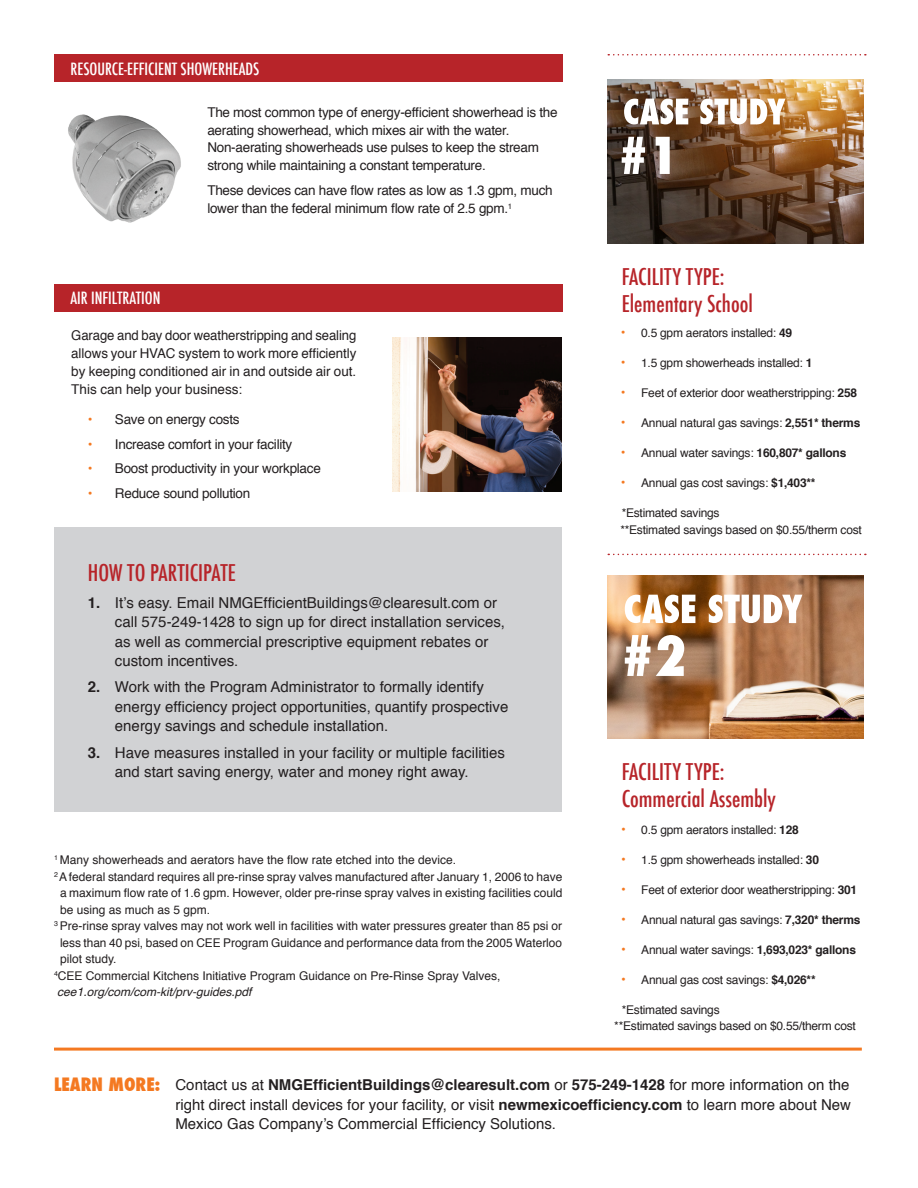
<style>
.page{position:relative;width:918px;height:1188px;background:#fff}
.page>*{position:absolute;margin:0;border:0;box-sizing:border-box;transform-origin:0 0}
.t1{font:500 condensed 22.5px/27px "Futura";color:#b72429}
.t2{font:500 condensed 16.5px "Futura";color:#fff}
.t3{font:15px/19.5px "Helvetica";color:#231f20}
.t4{font:13.5px/18px "Helvetica";letter-spacing:-.02em;color:#231f20}
.t5{font:12px/16.5px "Helvetica";letter-spacing:-.005em;color:#231f20}
.t6{font:italic 12px "Helvetica";color:#231f20}
.s1{color:#f47921}
.s2{font-weight:700}
.s3{font-size:13.5px;color:#f47921}
.s4{font-family:"Futura";font-weight:800;font-stretch:condensed;font-size:18px;color:#f47921}
</style>
<div class="page">
<div style="left:54px;top:54px;width:508px;height:28px;background:#b72429"></div>
<div style="left:54px;top:284px;width:508px;height:27px;background:#b72429"></div>
<div style="left:54px;top:528px;width:508px;height:284px;background:#d1d2d4"></div>
<img style="left:68px;top:114px;width:113px;height:109px">
<hr style="left:54px;top:1048px;width:808px;height:3px;background:#f47921">
<img style="left:608px;top:80px;width:256px;height:163px">
<svg style="left:624px;top:99px;width:162px;height:25px"></svg>
<svg style="left:622px;top:137px;width:48px;height:37px"></svg>
<svg style="left:608px;top:54px;width:258px;height:2px"></svg>
<img style="left:608px;top:575px;width:256px;height:164px">
<svg style="left:625px;top:595px;width:177px;height:28px"></svg>
<svg style="left:625px;top:635px;width:59px;height:41px"></svg>
<svg style="left:608px;top:554px;width:258px;height:1px"></svg>
<img style="left:392px;top:338px;width:170px;height:154px">
<h2 class="t2" style="left:70px;top:58px;width:190px">RESOURCE-EFFICIENT SHOWERHEADS</h2>
<h2 class="t2" style="left:70px;top:288px;width:91px">AIR INFILTRATION</h2>
<p class="t4" style="left:207px;top:103px;width:352px">The most common type of energy-efficient showerhead is the aerating showerhead, which mixes air with the water.<br>Non-aerating showerheads use pulses to keep the stream strong while maintaining a constant temperature.</p>
<p class="t4" style="left:207px;top:182px;width:347px">These devices can have flow rates as low as 1.3 gpm, much lower than the federal minimum flow rate of 2.5 gpm.<sup>1</sup></p>
<p class="t4" style="left:71px;top:327px;width:287px;text-align:justify">Garage and bay door weatherstripping and sealing allows your HVAC system to work more efficiently by keeping conditioned air in and outside air out.<br>This can help your business:</p>
<p class="t4" style="left:88px;top:411px;width:153px"><span class="s1">•</span> Save on energy costs</p>
<p class="t4" style="left:88px;top:435px;width:206px"><span class="s1">•</span> Increase comfort in your facility</p>
<p class="t4" style="left:88px;top:460px;width:234px"><span class="s1">•</span> Boost productivity in your workplace</p>
<p class="t4" style="left:88px;top:485px;width:164px"><span class="s1">•</span> Reduce sound pollution</p>
<h1 class="t1" style="left:88px;top:560px;width:149px">HOW TO PARTICIPATE</h1>
<p class="t3" style="left:115px;top:593px;width:392px;text-indent:-27px"><span class="s2">1.</span> It’s easy. Email NMGEfficientBuildings@clearesult.com or call 575-249-1428 to sign up for direct installation services, as well as commercial prescriptive equipment rebates or custom incentives.</p>
<p class="t3" style="left:115px;top:678px;width:395px;text-indent:-27px"><span class="s2">2.</span> Work with the Program Administrator to formally identify energy efficiency project opportunities, quantify prospective energy savings and schedule installation.</p>
<p class="t3" style="left:115px;top:743px;width:392px;text-indent:-27px"><span class="s2">3.</span> Have measures installed in your facility or multiple facilities and start saving energy, water and money right away.</p>
<p class="t5" style="left:54px;top:852px;width:404px"><sup>1</sup> Many showerheads and aerators have the flow rate etched into the device.</p>
<p class="t5" style="left:54px;top:869px;width:510px"><sup>2</sup> A federal standard requires all pre-rinse spray valves manufactured after January 1, 2006 to have</p>
<p class="t5" style="left:60px;top:885px;width:504px">a maximum flow rate of 1.6 gpm. However, older pre-rinse spray valves in existing facilities could</p>
<p class="t5" style="left:60px;top:902px;width:152px">be using as much as 5 gpm.</p>
<p class="t5" style="left:54px;top:918px;width:510px"><sup>3</sup> Pre-rinse spray valves may not work well in facilities with water pressures greater than 85 psi or</p>
<p class="t5" style="left:60px;top:935px;width:504px">less than 40 psi, based on CEE Program Guidance and performance data from the 2005 Waterloo</p>
<p class="t5" style="left:60px;top:951px;width:58px">pilot study.</p>
<p class="t5" style="left:54px;top:968px;width:448px"><sup>4</sup>CEE Commercial Kitchens Initiative Program Guidance on Pre-Rinse Spray Valves,</p>
<p class="t6" style="left:57px;top:983px;width:196px">cee1.org/com/com-kit/prv-guides.pdf</p>
<h1 class="t1" style="left:622px;top:263px;width:133px">FACILITY TYPE:<br>Elementary School</h1>
<p class="t5" style="left:621px;top:325px;width:173px"><span class="s3">•</span> 0.5 gpm aerators installed: <span class="s2">49</span></p>
<p class="t5" style="left:621px;top:355px;width:193px"><span class="s3">•</span> 1.5 gpm showerheads installed: <span class="s2">1</span></p>
<p class="t5" style="left:621px;top:385px;width:238px"><span class="s3">•</span> Feet of exterior door weatherstripping: <span class="s2">258</span></p>
<p class="t5" style="left:621px;top:415px;width:241px"><span class="s3">•</span> Annual natural gas savings: <span class="s2">2,551* therms</span></p>
<p class="t5" style="left:621px;top:445px;width:227px"><span class="s3">•</span> Annual water savings: <span class="s2">160,807* gallons</span></p>
<p class="t5" style="left:621px;top:475px;width:196px"><span class="s3">•</span> Annual gas cost savings: <span class="s2">$1,403**</span></p>
<p class="t5" style="left:620px;top:505px;width:243px">*Estimated savings<br>**Estimated savings based on $0.55/therm cost</p>
<h1 class="t1" style="left:622px;top:759px;width:156px">FACILITY TYPE:<br>Commercial Assembly</h1>
<p class="t5" style="left:621px;top:822px;width:179px"><span class="s3">•</span> 0.5 gpm aerators installed: <span class="s2">128</span></p>
<p class="t5" style="left:621px;top:852px;width:199px"><span class="s3">•</span> 1.5 gpm showerheads installed: <span class="s2">30</span></p>
<p class="t5" style="left:621px;top:882px;width:238px"><span class="s3">•</span> Feet of exterior door weatherstripping: <span class="s2">301</span></p>
<p class="t5" style="left:621px;top:912px;width:241px"><span class="s3">•</span> Annual natural gas savings: <span class="s2">7,320* therms</span></p>
<p class="t5" style="left:621px;top:942px;width:237px"><span class="s3">•</span> Annual water savings: <span class="s2">1,693,023* gallons</span></p>
<p class="t5" style="left:621px;top:972px;width:196px"><span class="s3">•</span> Annual gas cost savings: <span class="s2">$4,026**</span></p>
<p class="t5" style="left:614px;top:1002px;width:243px;text-indent:8px">*Estimated savings<br>**Estimated savings based on $0.55/therm cost</p>
<p class="t3" style="left:175px;top:1075px;width:677px;text-align:justify;text-indent:-121px"><span class="s4">LEARN MORE:</span> Contact us at <span class="s2">NMGEfficientBuildings@clearesult.com</span> or <span class="s2">575-249-1428</span> for more information on the right direct install devices for your facility, or visit <span class="s2">newmexicoefficiency.com</span> to learn more about New Mexico Gas Company’s Commercial Efficiency Solutions.</p>
</div>
